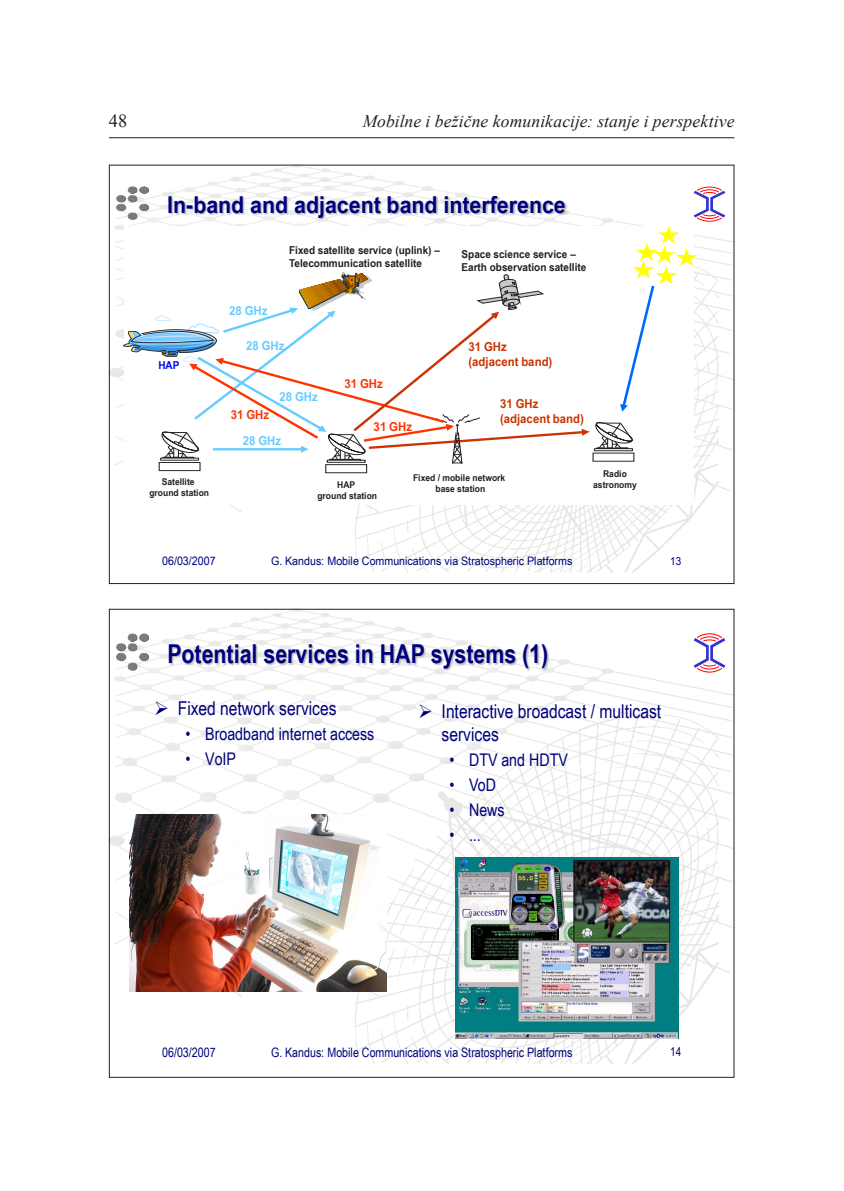
<style>
.page{position:relative;width:844px;height:1191px;background:#fff}
.page>*{position:absolute;margin:0;border:0;box-sizing:border-box;transform-origin:0 0}
.t1{font:700 26.07px "Arial Narrow";color:#00007e}
.t2{font:700 23.28px "Arial Narrow";color:#00007e;scale:1.12 1}
.t3{font:19.07px/22.9px "Arial Narrow";color:#00007e}
.t4{font:18.38px "Times New Roman";color:#231f20}
.t5{font:italic 17.5px "Times New Roman";letter-spacing:.005em;color:#231f20}
.t6{font:17.32px "Arial Narrow";color:#00007e}
.t7{font:12.95px "Arial Narrow";color:#00007e}
.t8{font:700 12.42px/14.9px "Arial Narrow";letter-spacing:.005em;color:#c30;scale:1.12 1}
.t9{font:700 12.42px "Arial Narrow";color:#6cf;scale:1.12 1}
.t10{font:700 12.42px "Arial Narrow";color:#f30;scale:1.12 1}
.t11{font:12.25px "Arial Narrow";color:#00007e}
.t12{font:11.72px "Arial Narrow";color:#00007e;scale:1.12 1}
.t13{font:700 10.85px/13.1px "Arial Narrow";color:#231f20;scale:1.12 1}
.t14{font:700 10.85px "Arial Narrow";color:#00f;scale:1.12 1}
.t15{font:10.85px "Arial Narrow";color:#00007e;scale:1.12 1}
.t16{font:700 9.28px/11.2px "Arial Narrow";color:#231f20;text-align:center;scale:1.12 1}
</style>
<div class="page">
<hr style="left:109px;top:137px;width:625px;height:1px;background:#231f20">
<img style="left:111px;top:167px;width:621px;height:406px">
<img style="left:115px;top:186px;width:35px;height:35px">
<div style="left:124px;top:226px;width:569px;height:279px;background:#fff"></div>
<img style="left:151px;top:183px;width:19px;height:4px">
<img style="left:170px;top:183px;width:7px;height:4px">
<img style="left:177px;top:183px;width:407px;height:4px">
<div style="left:325px;top:464px;width:42px;height:9px;border:1px solid #231f20"></div>
<div style="left:159px;top:462px;width:41px;height:9px;border:1px solid #231f20"></div>
<svg style="left:123px;top:187px;width:602px;height:277px"></svg>
<img style="left:111px;top:611px;width:621px;height:454px">
<img style="left:115px;top:632px;width:35px;height:39px">
<svg style="left:693px;top:633px;width:32px;height:40px"></svg>
<img style="left:151px;top:629px;width:415px;height:42px">
<img style="left:130px;top:814px;width:257px;height:177px">
<img style="left:455px;top:857px;width:223px;height:181px">
<h3 class="t4" style="left:109px;top:109px;width:20px">48</h3>
<h3 class="t5" style="left:362px;top:109px;width:373px">Mobilne i bežične komunikacije: stanje i perspektive</h3>
<h2 class="t2" style="left:167px;top:187px;width:357px">In-band and adjacent band interference</h2>
<p class="t9" style="left:229px;top:301px;width:36px">28 GHz</p>
<p class="t13" style="left:289px;top:243px;width:136px">Fixed satellite service (uplink) –<br>Telecommunication satellite</p>
<p class="t13" style="left:461px;top:247px;width:113px">Space science service –<br>Earth observation satellite</p>
<p class="t9" style="left:246px;top:336px;width:36px">28 GHz</p>
<p class="t8" style="left:468px;top:338px;width:36px">31 GHz</p>
<p class="t14" style="left:158px;top:356px;width:20px">HAP</p>
<p class="t8" style="left:468px;top:353px;width:76px">(adjacent band)</p>
<p class="t16" style="left:149px;top:475px;width:55px">Satellite ground station</p>
<p class="t9" style="left:279px;top:387px;width:36px">28 GHz</p>
<p class="t10" style="left:231px;top:405px;width:36px">31 GHz</p>
<p class="t9" style="left:243px;top:431px;width:36px">28 GHz</p>
<p class="t10" style="left:344px;top:374px;width:36px">31 GHz</p>
<p class="t10" style="left:373px;top:417px;width:36px">31 GHz</p>
<p class="t8" style="left:500px;top:395px;width:76px">31 GHz (adjacent band)</p>
<p class="t16" style="left:317px;top:478px;width:55px">HAP<br>ground station</p>
<p class="t16" style="left:413px;top:471px;width:84px">Fixed / mobile network base station</p>
<p class="t16" style="left:593px;top:467px;width:41px">Radio astronomy</p>
<p class="t12" style="left:162px;top:552px;width:49px">06/03/2007</p>
<p class="t12" style="left:271px;top:552px;width:270px">G. Kandus: Mobile Communications via Stratospheric Platforms</p>
<p class="t15" style="left:670px;top:553px;width:11px">13</p>
<h1 class="t1" style="left:167px;top:634px;width:382px">Potential services in HAP systems (1)</h1>
<h3 class="t3" style="left:154px;top:696px;width:184px">➢ Fixed network services</h3>
<h3 class="t6" style="left:185px;top:721px;width:190px">• Broadband internet access</h3>
<h3 class="t6" style="left:185px;top:746px;width:52px">• VoIP</h3>
<h3 class="t3" style="left:441px;top:699px;width:221px;text-indent:-23px">➢ Interactive broadcast / multicast services</h3>
<h3 class="t6" style="left:449px;top:747px;width:120px">• DTV and HDTV</h3>
<h3 class="t6" style="left:449px;top:772px;width:48px">• VoD</h3>
<h3 class="t6" style="left:449px;top:797px;width:57px">• News</h3>
<h3 class="t6" style="left:449px;top:822px;width:33px">• ...</h3>
<p class="t7" style="left:162px;top:1042px;width:55px">06/03/2007</p>
<p class="t7" style="left:271px;top:1042px;width:303px">G. Kandus: Mobile Communications via Stratospheric Platforms</p>
<p class="t11" style="left:670px;top:1043px;width:13px">14</p>
</div>
